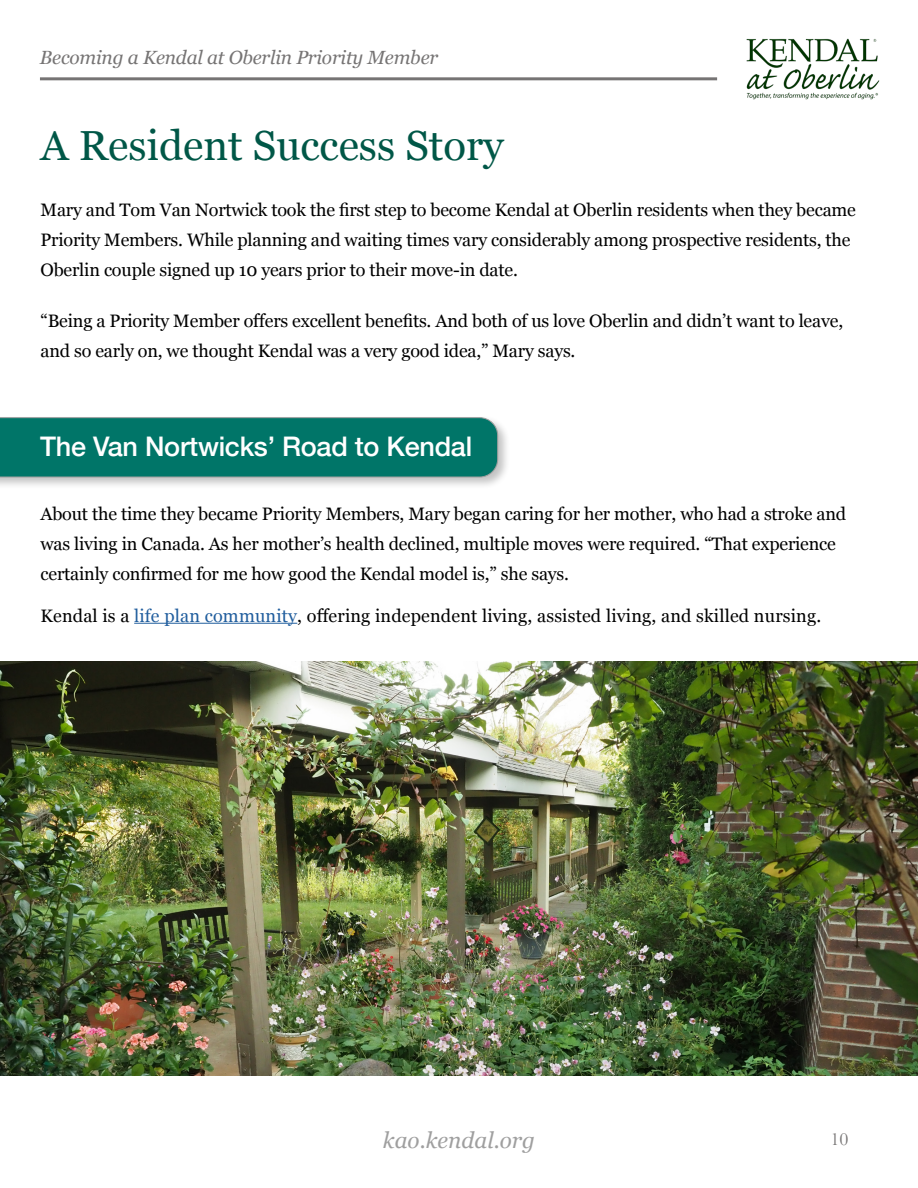
<style>
.page{position:relative;width:918px;height:1188px;background:#fff}
.page>*{position:absolute;margin:0;border:0;box-sizing:border-box;transform-origin:0 0}
.t1{font:42px "Georgia";color:#005747}
.t2{font:500 27px "Helvetica Neue";letter-spacing:-.01em;color:#fff}
.t3{font:italic 22.5px "Georgia";color:#9f9f9f}
.t4{font:italic 19.05px "Georgia";letter-spacing:-.01em;color:#767474}
.t5{font:18px/30px "Georgia";letter-spacing:-.01em;color:#000}
.t6{font:18px "Georgia";letter-spacing:.01em;color:#000}
.t7{font:18px "Baskerville";color:#767474}
.s1{color:#215e9e}
</style>
<div class="page">
<img style="left:746px;top:38px;width:134px;height:62px">
<hr style="left:40px;top:77px;width:677px;height:3px;background:#767474">
<hr style="left:134px;top:623px;width:163px;height:1px;background:#215e9e">
<div style="left:0;top:414px;width:511px;height:76px;background:#000;opacity:.24"></div>
<div style="left:0;top:417px;width:498px;height:60px;background:#007568"></div>
<img style="left:0;top:662px;width:918px;height:413px">
<p class="t4" style="left:40px;top:44px;width:400px">Becoming a Kendal at Oberlin Priority Member</p>
<h1 class="t1" style="left:40px;top:115px;width:465px">A Resident Success Story</h1>
<p class="t5" style="left:40px;top:194px;width:817px">Mary and Tom Van Nortwick took the first step to become Kendal at Oberlin residents when they became</p>
<p class="t5" style="left:40px;top:224px;width:812px">Priority Members. While planning and waiting times vary considerably among prospective residents, the<br>Oberlin couple signed up 10 years prior to their move-in date.</p>
<p class="t5" style="left:40px;top:305px;width:804px">“Being a Priority Member offers excellent benefits. And both of us love Oberlin and didn’t want to leave,</p>
<p class="t5" style="left:40px;top:335px;width:537px">and so early on, we thought Kendal was a very good idea,” Mary says.</p>
<h2 class="t2" style="left:40px;top:425px;width:434px">The Van Nortwicks’ Road to Kendal</h2>
<p class="t5" style="left:40px;top:498px;width:807px">About the time they became Priority Members, Mary began caring for her mother, who had a stroke and was living in Canada. As her mother’s health declined, multiple moves were required. “That experience</p>
<p class="t5" style="left:40px;top:558px;width:530px">certainly confirmed for me how good the Kendal model is,” she says.</p>
<p class="t6" style="left:40px;top:602px;width:782px">Kendal is a <span class="s1">life plan community</span>, offering independent living, assisted living, and skilled nursing.</p>
<p class="t3" style="left:383px;top:1124px;width:154px">kao.kendal.org</p>
<p class="t7" style="left:830px;top:1128px;width:19px">10</p>
</div>
